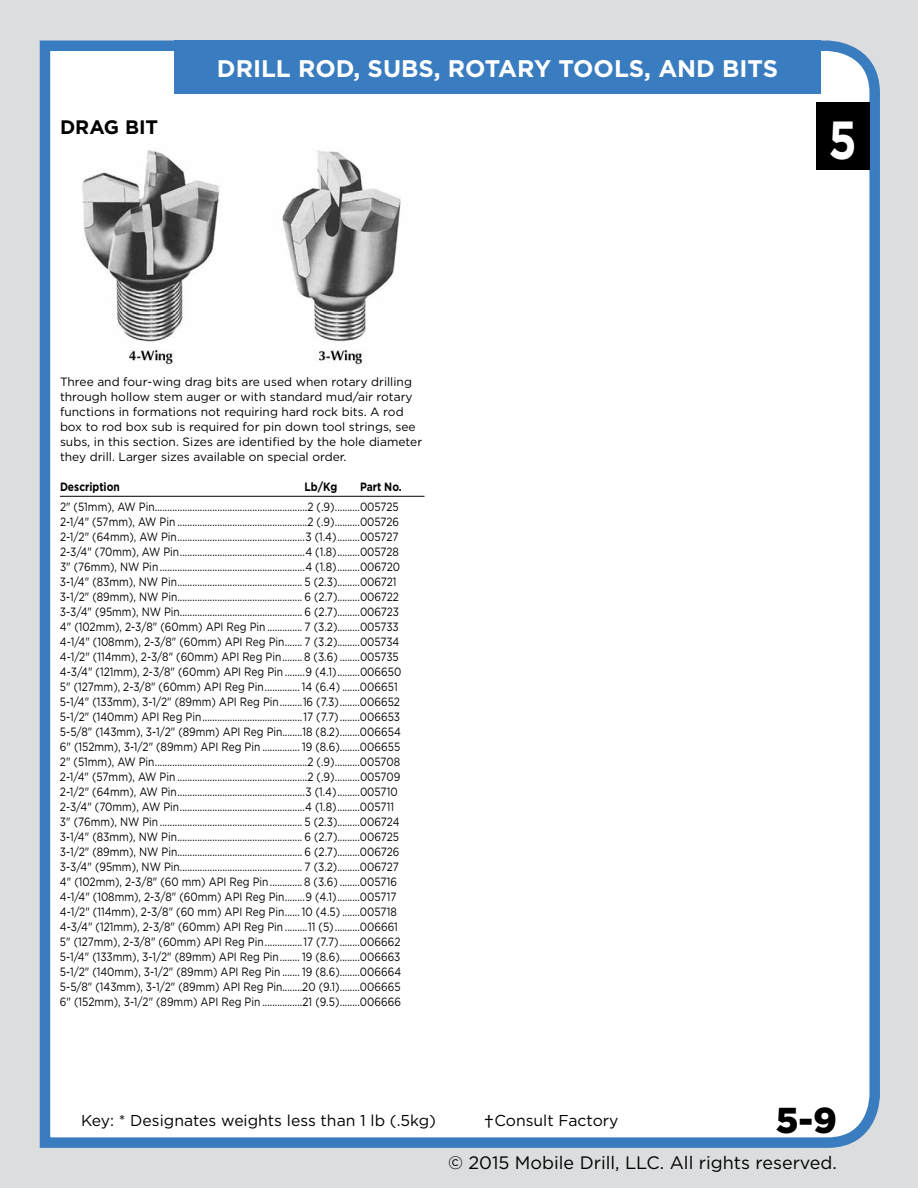
<style>
.page{position:relative;width:918px;height:1188px;background:#dcddde}
.page>*{position:absolute;margin:0;border:0;box-sizing:border-box;transform-origin:0 0}
.t1{font:700 53.55px "Gotham";color:#fff;scale:.84 1}
.t2{font:900 36px "Gotham";color:#000}
.t3{font:700 24px "Gotham";color:#fff}
.t4{font:700 19.5px "Gotham";color:#000}
.t5{font:18px "Gotham";color:#000}
.t6{font:15.75px "Gotham";color:#000}
.t7{font:12px/15px "Gotham";color:#000;scale:.85 1}
.t8{font:12px/15px "Gotham";color:#000}
.t9{font:700 12px "Gotham";color:#000;scale:.85 1}
.s1{font-size:27px}
</style>
<div class="page">
<div style="left:39px;top:40px;width:841px;height:1108px;background:#fff"></div>
<div style="left:174px;top:40px;width:647px;height:54px;background:#3a7cc0"></div>
<div style="left:816px;top:102px;width:53px;height:68px;background:#000"></div>
<hr style="left:60px;top:496px;width:364px;height:1px;background:#000">
<img style="left:72px;top:142px;width:341px;height:226px">
<h3 class="t4" style="left:60px;top:115px;width:100px">DRAG BIT</h3>
<h3 class="t3" style="left:217px;top:52px;width:563px">DRILL ROD, SUBS, ROTARY TOOLS, AND BITS</h3>
<h1 class="t1" style="left:829px;top:105px;width:35px">5</h1>
<p class="t8" style="left:60px;top:374px;width:364px">Three and four-wing drag bits are used when rotary drilling through hollow stem auger or with standard mud/air rotary functions in formations not requiring hard rock bits. A rod box to rod box sub is required for pin down tool strings, see subs, in this section. Sizes are identified by the hole diameter they drill. Larger sizes available on special order.</p>
<p class="t9" style="left:60px;top:479px;width:72px">Description</p>
<p class="t9" style="left:305px;top:479px;width:40px">Lb/Kg</p>
<p class="t9" style="left:360px;top:479px;width:51px">Part No.</p>
<p class="t7" style="left:60px;top:499px;width:403px">2" (51mm), AW Pin.............................................................2 (.9)..........005725<br>2-1/4" (57mm), AW Pin ....................................................2 (.9)..........005726<br>2-1/2" (64mm), AW Pin...................................................3 (1.4).........005727<br>2-3/4" (70mm), AW Pin..................................................4 (1.8).........005728<br>3" (76mm), NW Pin ..........................................................4 (1.8).........006720<br>3-1/4" (83mm), NW Pin.................................................. 5 (2.3).........006721<br>3-1/2" (89mm), NW Pin.................................................. 6 (2.7).........006722<br>3-3/4" (95mm), NW Pin................................................. 6 (2.7).........006723<br>4" (102mm), 2-3/8" (60mm) API Reg Pin .............. 7 (3.2).........005733<br>4-1/4" (108mm), 2-3/8" (60mm) API Reg Pin....... 7 (3.2).........005734<br>4-1/2" (114mm), 2-3/8" (60mm) API Reg Pin........ 8 (3.6) ........005735<br>4-3/4" (121mm), 2-3/8" (60mm) API Reg Pin ........9 (4.1).........006650<br>5" (127mm), 2-3/8" (60mm) API Reg Pin.............. 14 (6.4) .......006651<br>5-1/4" (133mm), 3-1/2" (89mm) API Reg Pin.........16 (7.3)........006652<br>5-1/2" (140mm) API Reg Pin........................................17 (7.7) ........006653<br>5-5/8" (143mm), 3-1/2" (89mm) API Reg Pin........18 (8.2)........006654<br>6" (152mm), 3-1/2" (89mm) API Reg Pin ............... 19 (8.6)........006655<br>2" (51mm), AW Pin.............................................................2 (.9)..........005708<br>2-1/4" (57mm), AW Pin ....................................................2 (.9)..........005709<br>2-1/2" (64mm), AW Pin...................................................3 (1.4).........005710<br>2-3/4" (70mm), AW Pin..................................................4 (1.8).........005711<br>3" (76mm), NW Pin ......................................................... 5 (2.3).........006724<br>3-1/4" (83mm), NW Pin.................................................. 6 (2.7).........006725<br>3-1/2" (89mm), NW Pin.................................................. 6 (2.7).........006726<br>3-3/4" (95mm), NW Pin................................................. 7 (3.2).........006727<br>4" (102mm), 2-3/8" (60 mm) API Reg Pin............. 8 (3.6) ........005716<br>4-1/4" (108mm), 2-3/8" (60mm) API Reg Pin........9 (4.1).........005717<br>4-1/2" (114mm), 2-3/8" (60 mm) API Reg Pin...... 10 (4.5) .......005718<br>4-3/4" (121mm), 2-3/8" (60mm) API Reg Pin .........11 (5) ..........006661<br>5" (127mm), 2-3/8" (60mm) API Reg Pin...............17 (7.7) ........006662<br>5-1/4" (133mm), 3-1/2" (89mm) API Reg Pin........ 19 (8.6)........006663<br>5-1/2" (140mm), 3-1/2" (89mm) API Reg Pin ....... 19 (8.6)........006664<br>5-5/8" (143mm), 3-1/2" (89mm) API Reg Pin........20 (9.1)........006665<br>6" (152mm), 3-1/2" (89mm) API Reg Pin ................21 (9.5)........006666</p>
<h3 class="t6" style="left:81px;top:1111px;width:357px">Key: * Designates weights less than 1 lb (.5kg)</h3>
<h3 class="t6" style="left:483px;top:1111px;width:137px"><span class="s1">†</span>Consult Factory</h3>
<h2 class="t2" style="left:776px;top:1096px;width:63px">5-9</h2>
<h3 class="t5" style="left:448px;top:1151px;width:390px">© 2015 Mobile Drill, LLC. All rights reserved.</h3>
</div>
